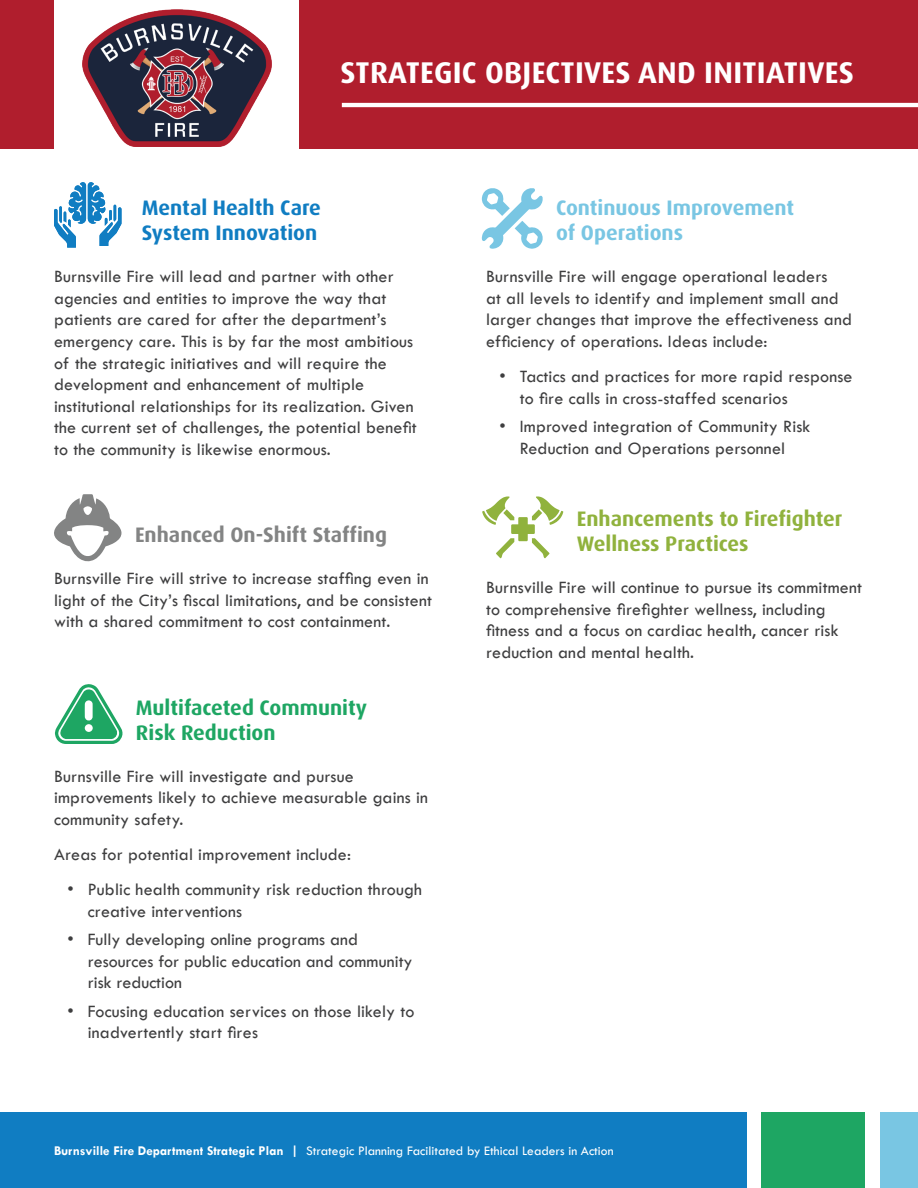
<style>
.page{position:relative;width:918px;height:1188px;background:#fff}
.page>*{position:absolute;margin:0;border:0;box-sizing:border-box;transform-origin:0 0}
.t1{font:700 30px "Dax OT";letter-spacing:.01em;color:#fff}
.t2{font:700 21px/25.2px "Dax OT";color:#90b23d}
.t3{font:700 21px/25.2px "Dax OT";color:#1ea663}
.t4{font:700 21px/25.2px "Dax OT";color:#79c6e3}
.t5{font:700 21px/25.2px "Dax OT";color:#107dc2}
.t6{font:700 21px "Dax OT";color:#838484}
.t7{font:18px/21.6px "Tw Cen";letter-spacing:.01em;color:#3e3e3f}
.t8{font:13.5px "Tw Cen";color:#fff}
.s1{font-weight:700}
</style>
<div class="page">
<div style="left:0;top:1112px;width:747px;height:76px;background:#107dc2"></div>
<div style="left:880px;top:1112px;width:38px;height:76px;background:#79c6e3"></div>
<div style="left:762px;top:1112px;width:103px;height:76px;background:#1ea663"></div>
<div style="left:0;top:0;width:54px;height:148px;background:#b01e2d"></div>
<svg style="left:482px;top:188px;width:61px;height:61px"></svg>
<svg style="left:482px;top:496px;width:81px;height:62px"></svg>
<svg style="left:54px;top:494px;width:68px;height:68px"></svg>
<svg style="left:55px;top:684px;width:67px;height:60px"></svg>
<img style="left:82px;top:9px;width:189px;height:138px">
<svg style="left:54px;top:182px;width:68px;height:66px"></svg>
<div style="left:299px;top:0;width:619px;height:148px;background:#b01e2d"></div>
<svg style="left:341px;top:102px;width:577px;height:6px;background:#e8bfc3"></svg>
<h1 class="t1" style="left:340px;top:54px;width:515px">STRATEGIC OBJECTIVES AND INITIATIVES</h1>
<p class="t5" style="left:142px;top:196px;width:181px">Mental Health Care<br>System Innovation</p>
<p class="t7" style="left:54px;top:266px;width:364px">Burnsville Fire will lead and partner with other agencies and entities to improve the way that patients are cared for after the department’s emergency care. This is by far the most ambitious of the strategic initiatives and will require the development and enhancement of multiple institutional relationships for its realization. Given the current set of challenges, the potential benefit to the community is likewise enormous.</p>
<p class="t6" style="left:135px;top:522px;width:254px">Enhanced On-Shift Staffing</p>
<p class="t7" style="left:54px;top:568px;width:379px">Burnsville Fire will strive to increase staffing even in light of the City’s fiscal limitations, and be consistent with a shared commitment to cost containment.</p>
<p class="t3" style="left:136px;top:695px;width:233px">Multifaceted Community<br>Risk Reduction</p>
<p class="t7" style="left:54px;top:765px;width:376px">Burnsville Fire will investigate and pursue improvements likely to achieve measurable gains in community safety.</p>
<p class="t7" style="left:54px;top:844px;width:298px">Areas for potential improvement include:</p>
<p class="t7" style="left:88px;top:879px;width:336px;text-indent:-20px">• Public health community risk reduction through creative interventions</p>
<p class="t7" style="left:88px;top:929px;width:326px;text-indent:-20px">• Fully developing online programs and resources for public education and community risk reduction</p>
<p class="t7" style="left:88px;top:1000px;width:328px;text-indent:-20px">• Focusing education services on those likely to inadvertently start fires</p>
<p class="t4" style="left:556px;top:196px;width:240px">Continuous Improvement of Operations</p>
<p class="t7" style="left:486px;top:266px;width:368px">Burnsville Fire will engage operational leaders<br>at all levels to identify and implement small and larger changes that improve the effectiveness and efficiency of operations. Ideas include:</p>
<p class="t7" style="left:520px;top:366px;width:334px;text-indent:-20px">• Tactics and practices for more rapid response to fire calls in cross-staffed scenarios</p>
<p class="t7" style="left:500px;top:416px;width:313px;text-align:center">• Improved integration of Community Risk<br>Reduction and Operations personnel</p>
<p class="t2" style="left:577px;top:506px;width:267px">Enhancements to Firefighter<br>Wellness Practices</p>
<p class="t7" style="left:486px;top:577px;width:378px">Burnsville Fire will continue to pursue its commitment to comprehensive firefighter wellness, including fitness and a focus on cardiac health, cancer risk reduction and mental health.</p>
<p class="t8" style="left:54px;top:1142px;width:561px"><span class="s1">Burnsville Fire Department Strategic Plan |</span> Strategic Planning Facilitated by Ethical Leaders in Action</p>
</div>
